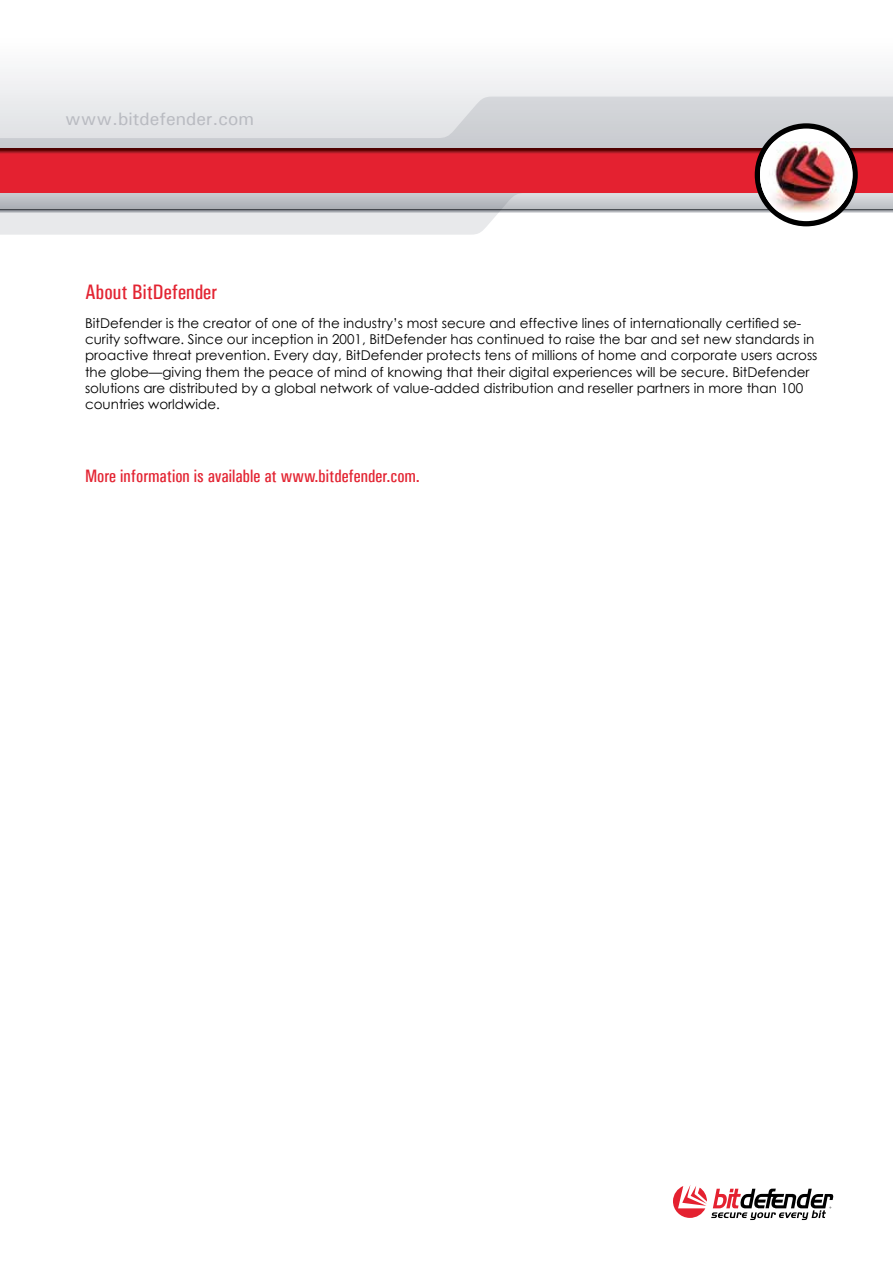
<style>
.page{position:relative;width:893px;height:1263px;background:#fff}
.page>*{position:absolute;margin:0;border:0;box-sizing:border-box;transform-origin:0 0}
.t1{font:21px "Univers Condensed";color:#e32432}
.t2{font:18px "Univers Condensed";color:#e32432}
.t3{font:18px "Univers ATT";color:#b9bbc1}
.t4{font:13.5px/16.2px "Century Gothic";color:#000}
</style>
<div class="page">
<svg style="left:673px;top:1185px;width:160px;height:35px"></svg>
<div style="left:0;top:0;width:893px;height:149px;background:linear-gradient(to right,#f9f9fa,#f9f9fa)"></div>
<svg style="left:0;top:97px;width:893px;height:138px;background:#d6d7da"></svg>
<div style="left:0;top:155px;width:893px;height:38px;background:#e42130"></div>
<svg style="left:0;top:149px;width:893px;height:6px;background:#9b131b"></svg>
<svg style="left:757px;top:126px;width:98px;height:98px"></svg>
<div style="left:755px;top:123px;width:103px;height:103px;border:5px solid #000;border-radius:50%"></div>
<img style="left:760px;top:141px;width:92px;height:71px">
<h2 class="t3" style="left:65px;top:108px;width:191px">www.bitdefender.com</h2>
<h1 class="t1" style="left:85px;top:279px;width:134px">About BitDefender</h1>
<p class="t4" style="left:85px;top:315px;width:734px">BitDefender is the creator of one of the industry’s most secure and effective lines of internationally certified se&shy;curity software. Since our inception in 2001, BitDefender has continued to raise the bar and set new standards in proactive threat prevention. Every day, BitDefender protects tens of millions of home and corporate users across the globe—giving them the peace of mind of knowing that their digital experiences will be secure. BitDefender solutions are distributed by a global network of value-added distribution and reseller partners in more than 100 countries worldwide.</p>
<h2 class="t2" style="left:85px;top:465px;width:336px">More information is available at www.bitdefender.com.</h2>
</div>
